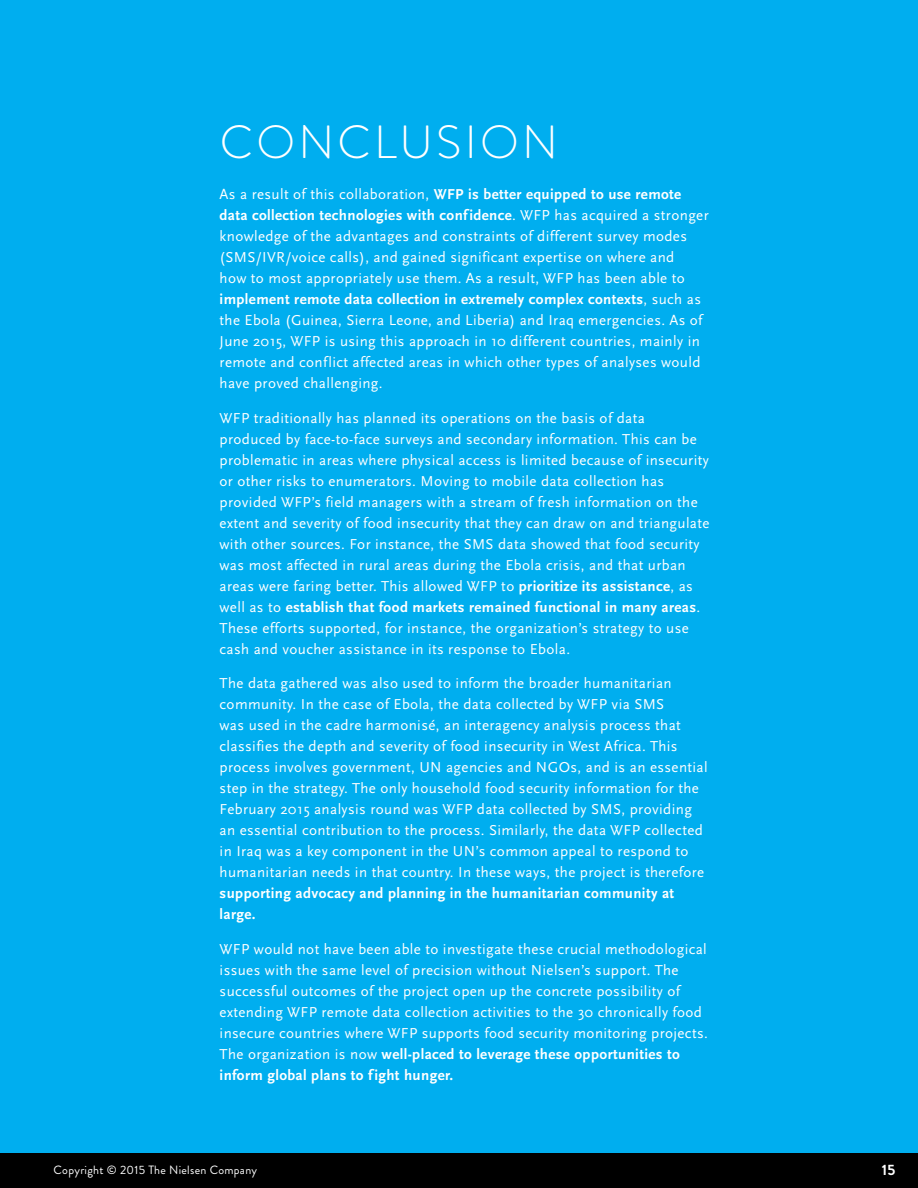
<style>
.page{position:relative;width:918px;height:1188px;background:#fff}
.page>*{position:absolute;margin:0;border:0;box-sizing:border-box;transform-origin:0 0}
.t1{font:300 46.5px "Brandon Grotesque";color:#fff}
.t2{font:15px/21px "Scala Sans OT";letter-spacing:.025em;color:#fff}
.t3{font:700 15px/21px "Scala Sans OT";letter-spacing:.025em;color:#fff}
.t4{font:700 15px "Brandon Grotesque";color:#fff}
.t5{font:12px "Brandon Grotesque";letter-spacing:.025em;color:#fff}
.s1{font-weight:700}
</style>
<div class="page">
<div style="left:0;top:1152px;width:918px;height:36px;background:#000"></div>
<div style="left:0;top:0;width:918px;height:1152px;background:#00aeef"></div>
<h1 class="t1" style="left:220px;top:110px;width:274px">CONCLUSION</h1>
<p class="t2" style="left:220px;top:184px;width:491px">As a result of this collaboration, <span class="s1">WFP is better equipped to use remote data collection technologies with confidence</span>. WFP has acquired a stronger knowledge of the advantages and constraints of different survey modes (SMS/IVR/voice calls), and gained significant expertise on where and<br>how to most appropriately use them. As a result, WFP has been able to <span class="s1">implement remote data collection in extremely complex contexts</span>, such as the Ebola (Guinea, Sierra Leone, and Liberia) and Iraq emergencies. As of June 2015, WFP is using this approach in 10 different countries, mainly in remote and conflict affected areas in which other types of analyses would have proved challenging.</p>
<p class="t2" style="left:220px;top:408px;width:491px">WFP traditionally has planned its operations on the basis of data produced by face-to-face surveys and secondary information. This can be problematic in areas where physical access is limited because of insecurity or other risks to enumerators. Moving to mobile data collection has provided WFP’s field managers with a stream of fresh information on the extent and severity of food insecurity that they can draw on and triangulate with other sources. For instance, the SMS data showed that food security was most affected in rural areas during the Ebola crisis, and that urban areas were faring better. This allowed WFP to <span class="s1">prioritize its assistance</span>, as well as to <span class="s1">establish that food markets remained functional in many areas</span>.<br>These efforts supported, for instance, the organization’s strategy to use cash and voucher assistance in its response to Ebola.</p>
<p class="t2" style="left:220px;top:673px;width:490px">The data gathered was also used to inform the broader humanitarian community. In the case of Ebola, the data collected by WFP via SMS<br>was used in the cadre harmonisé, an interagency analysis process that classifies the depth and severity of food insecurity in West Africa. This process involves government, UN agencies and NGOs, and is an essential step in the strategy. The only household food security information for the February 2015 analysis round was WFP data collected by SMS, providing an essential contribution to the process. Similarly, the data WFP collected in Iraq was a key component in the UN’s common appeal to respond to humanitarian needs in that country. In these ways, the project is therefore</p>
<p class="t3" style="left:220px;top:883px;width:456px">supporting advocacy and planning in the humanitarian community at large.</p>
<p class="t2" style="left:220px;top:939px;width:490px">WFP would not have been able to investigate these crucial methodological issues with the same level of precision without Nielsen’s support. The successful outcomes of the project open up the concrete possibility of extending WFP remote data collection activities to the 30 chronically food insecure countries where WFP supports food security monitoring projects.<br>The organization is now <span class="s1">well-placed to leverage these opportunities to inform global plans to fight hunger.</span></p>
<p class="t5" style="left:54px;top:1162px;width:205px">Copyright © 2015 The Nielsen Company</p>
<p class="t4" style="left:882px;top:1160px;width:15px">15</p>
</div>
